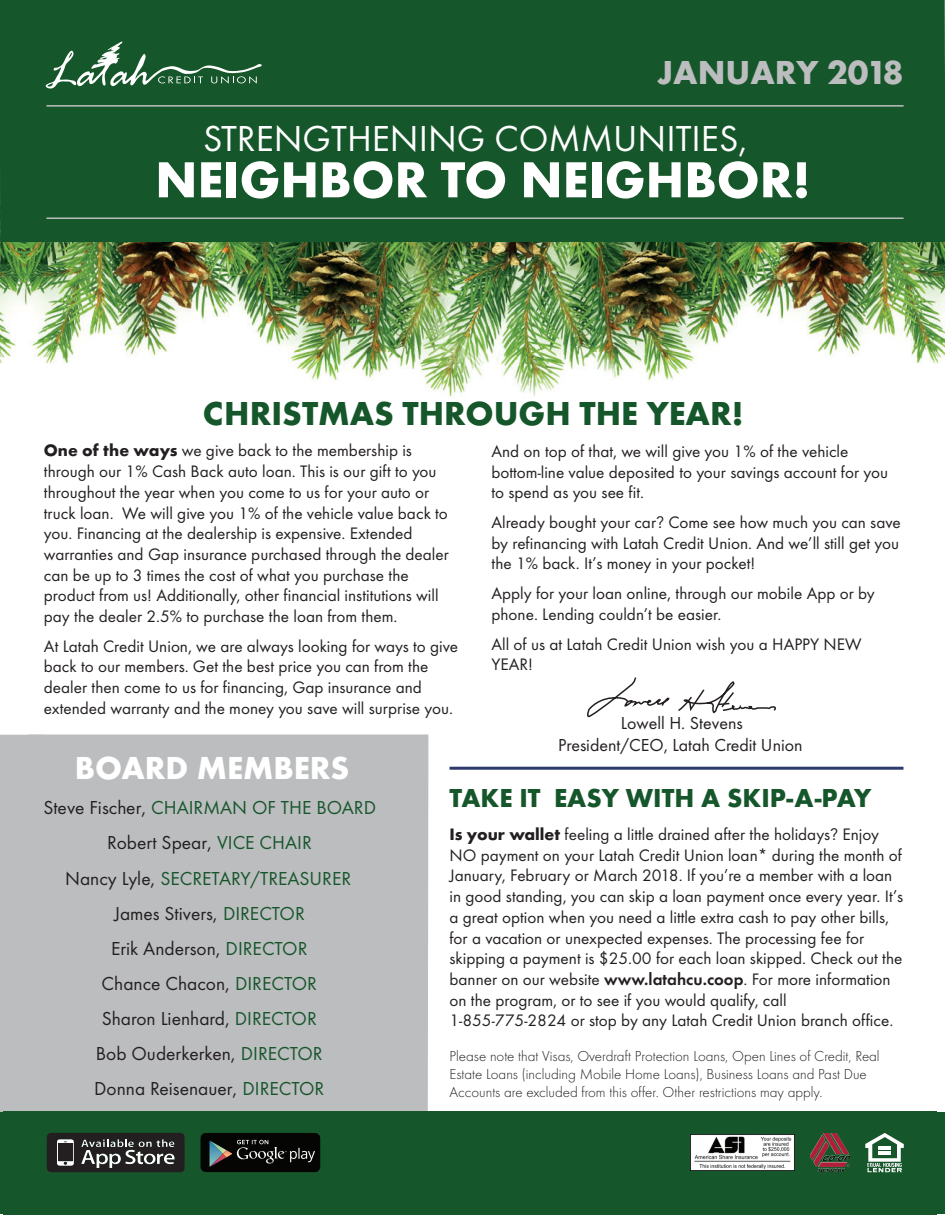
<style>
.page{position:relative;width:945px;height:1215px;background:#fff}
.page>*{position:absolute;margin:0;border:0;box-sizing:border-box;transform-origin:0 0}
.t1{font:700 52.5px "Futura T";color:#fff}
.t2{font:37.5px "Futura T";color:#fff}
.t3{font:700 34.5px "Futura T";color:#16562b}
.t4{font:700 34.5px "Futura T";color:#bcbdbf}
.t5{font:700 33px "Futura T";color:#fff}
.t6{font:700 27px "Futura T";color:#16562b}
.t7{font:19.5px/35.1px "Futura T";color:#231f20;text-align:center}
.t8{font:18px/21.6px "Futura T";color:#231f20;text-align:center}
.t9{font:17.25px/20.7px "Futura T";color:#231f20}
.t10{font:300 15px/18px "Futura T";color:#231f20}
.s1{font-weight:700}
.s2{font-family:"Avenir LT Std";font-size:16.5px}
.s3{color:#17562c}
.s4{font-weight:600}
</style>
<div class="page">
<div style="left:0;top:735px;width:28px;height:377px;background:#bcbdbf"></div>
<img style="left:0;top:242px;width:945px;height:155px">
<div style="left:0;top:0;width:945px;height:242px;background:#16562b"></div>
<div style="left:28px;top:735px;width:400px;height:377px;background:#bcbdbf"></div>
<hr style="left:46px;top:105px;width:858px;height:2px;background:#bcbdbf">
<div style="left:3px;top:1112px;width:933px;height:103px;background:#16562b"></div>
<svg style="left:47px;top:1133px;width:138px;height:39px;background:#444343"></svg>
<svg style="left:865px;top:1133px;width:39px;height:39px"></svg>
<hr style="left:878px;top:1146px;width:13px;height:4px;background:#fff">
<hr style="left:878px;top:1151px;width:13px;height:4px;background:#fff">
<img style="left:810px;top:1134px;width:39px;height:38px">
<div style="left:201px;top:1133px;width:119px;height:39px;background:#050504;border-radius:5px"></div>
<svg style="left:210px;top:1140px;width:105px;height:27px"></svg>
<img style="left:690px;top:1135px;width:104px;height:36px">
<svg style="left:46px;top:42px;width:216px;height:47px;background:#386f4a"></svg>
<hr style="left:46px;top:218px;width:858px;height:1px;background:#bcbdbf">
<hr style="left:450px;top:767px;width:453px;height:3px;background:#2d3a6d">
<svg style="left:587px;top:677px;width:83px;height:41px"></svg>
<svg style="left:678px;top:681px;width:98px;height:33px"></svg>
<h3 class="t4" style="left:657px;top:52px;width:248px">JANUARY 2018</h3>
<h2 class="t2" style="left:203px;top:116px;width:545px">STRENGTHENING COMMUNITIES,</h2>
<h1 class="t1" style="left:155px;top:149px;width:657px">NEIGHBOR TO NEIGHBOR!</h1>
<h3 class="t3" style="left:203px;top:393px;width:542px">CHRISTMAS THROUGH THE YEAR!</h3>
<p class="t9" style="left:44px;top:440px;width:407px"><span class="s1">One of the ways</span> we give back to the membership is through our 1% Cash Back auto loan. This is our gift to you throughout the year when you come to us for your auto or truck loan. We will give you 1% of the vehicle value back to you. Financing at the dealership is expensive. Extended warranties and Gap insurance purchased through the dealer can be up to 3 times the cost of what you purchase the product from us! Additionally, other financial institutions will pay the dealer 2.5% to purchase the loan from them.</p>
<p class="t9" style="left:44px;top:636px;width:416px">At Latah Credit Union, we are always looking for ways to give back to our members. Get the best price you can from the dealer then come to us for financing, Gap insurance and extended warranty and the money you save will surprise you.</p>
<h3 class="t5" style="left:75px;top:749px;width:276px">BOARD MEMBERS</h3>
<p class="t9" style="left:492px;top:441px;width:398px">And on top of that, we will give you 1% of the vehicle bottom-line value deposited to your savings account for you to spend as you see fit.</p>
<p class="t9" style="left:491px;top:512px;width:411px;text-align:justify">Already bought your car<span class="s2">?</span> Come see how much you can save by refinancing with Latah Credit Union. And we’ll still get you the 1% back. It’s money in your pocket!</p>
<p class="t9" style="left:491px;top:583px;width:385px">Apply for your loan online, through our mobile App or by phone. Lending couldn’t be easier.</p>
<p class="t9" style="left:491px;top:633px;width:372px">All of us at Latah Credit Union wish you a HAPPY NEW<br>YEAR!</p>
<p class="t8" style="left:558px;top:712px;width:246px">Lowell H. Stevens<br>President/CEO, Latah Credit Union</p>
<p class="t7" style="left:43px;top:790px;width:334px">Steve Fischer, <span class="s3">CHAIRMAN OF THE BOARD<br></span>Robert Spear, <span class="s3">VICE CHAIR<br></span>Nancy Lyle, <span class="s3">SECRETARY/TREASURER<br></span>James Stivers, <span class="s3">DIRECTOR<br></span>Erik Anderson, <span class="s3">DIRECTOR<br></span>Chance Chacon, <span class="s3">DIRECTOR<br></span>Sharon Lienhard, <span class="s3">DIRECTOR<br></span>Bob Ouderkerken, <span class="s3">DIRECTOR<br></span>Donna Reisenauer, <span class="s3">DIRECTOR</span></p>
<h3 class="t6" style="left:450px;top:782px;width:423px">TAKE IT EASY WITH A SKIP-A-PAY</h3>
<p class="t9" style="left:449px;top:824px;width:455px"><span class="s1">Is your wallet</span> feeling a little drained after the holidays<span class="s2">?</span> Enjoy NO payment on your Latah Credit Union loan* during the month of January, February or March 2018. If you’re a member with a loan in good standing, you can skip a loan payment once every year. It’s a great option when you need a little extra cash to pay other bills, for a vacation or unexpected expenses. The processing fee for skipping a payment is $25.00 for each loan skipped. Check out the banner on our website <span class="s4">www.latahcu.coop</span>. For more information on the program, or to see if you would qualify, call 1-855-775-2824 or stop by any Latah Credit Union branch office.</p>
<p class="t10" style="left:450px;top:1047px;width:432px">Please note that Visas, Overdraft Protection Loans, Open Lines of Credit, Real<br>Estate Loans (including Mobile Home Loans), Business Loans and Past Due<br>Accounts are excluded from this offer. Other restrictions may apply.</p>
</div>
